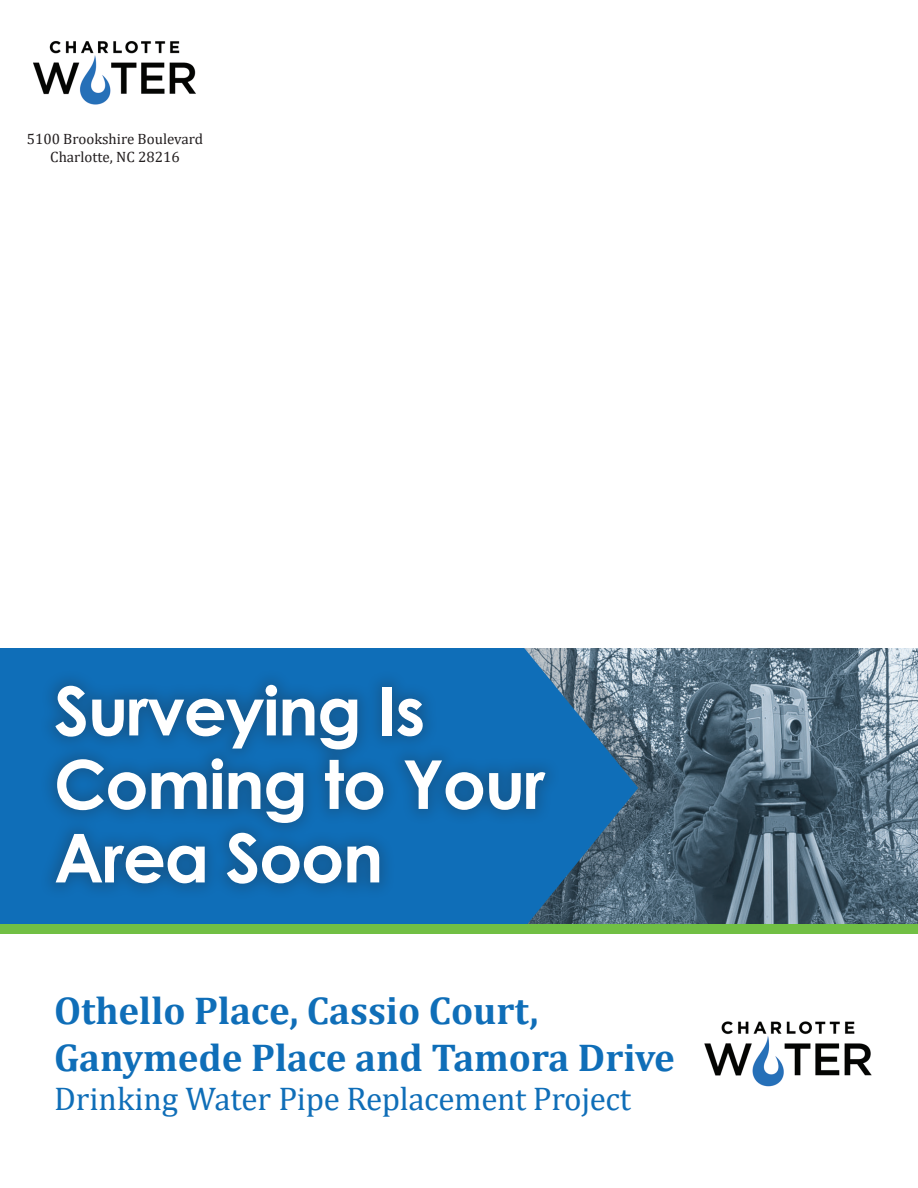
<style>
.page{position:relative;width:918px;height:1188px;background:#fff}
.page>*{position:absolute;margin:0;border:0;box-sizing:border-box;transform-origin:0 0}
.t1{font:700 67.5px/73.5px "Century Gothic";letter-spacing:-.02em;color:#fff}
.t2{font:700 39px/46.8px "Cambria";color:#0f6eb8}
.t3{font:33px "Cambria";letter-spacing:-.01em;color:#0f6eb8}
.t4{font:15px "Cambria";color:#231f20}
</style>
<div class="page">
<img style="left:33px;top:41px;width:163px;height:64px">
<img style="left:704px;top:1021px;width:168px;height:66px">
<img style="left:686px;top:648px;width:232px;height:276px">
<svg style="left:638px;top:648px;width:48px;height:276px;background:#587080"></svg>
<svg style="left:0;top:648px;width:638px;height:276px;background:#2670a9"></svg>
<div style="left:0;top:924px;width:918px;height:9px;background:#71bf44"></div>
<div style="left:39px;top:668px;width:523px;height:233px;background:#231f20;opacity:.25"></div>
<p class="t4" style="left:27px;top:130px;width:178px">5100 Brookshire Boulevard</p>
<p class="t4" style="left:50px;top:148px;width:131px">Charlotte, NC 28216</p>
<p class="t1" style="left:54px;top:671px;width:493px">Surveying Is<br>Coming to Your<br>Area Soon</p>
<p class="t2" style="left:54px;top:986px;width:622px">Othello Place, Cassio Court,<br>Ganymede Place and Tamora Drive</p>
<p class="t3" style="left:54px;top:1080px;width:578px">Drinking Water Pipe Replacement Project</p>
</div>
